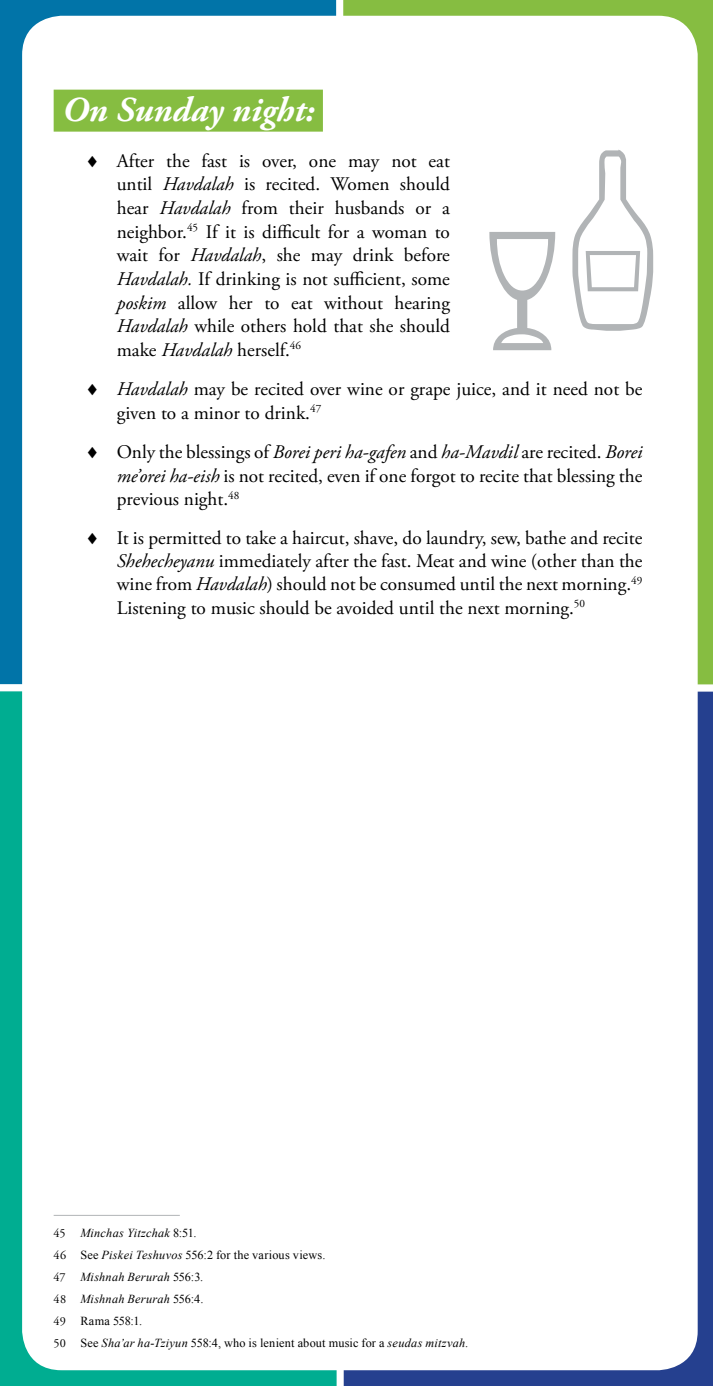
<style>
.page{position:relative;width:715px;height:1386px;background:#fff}
.page>*{position:absolute;margin:0;border:0;box-sizing:border-box;transform-origin:0 0}
.t1{font:italic 700 35px "Adobe Garamond Pro";color:#fff}
.t2{font:19.25px/23.6px "Adobe Garamond Pro";color:#000;text-align:justify}
.t3{font:12.25px/21.9px "Times New Roman";letter-spacing:.01em;color:#000}
.s1{font-style:italic}
.s2{font-family:"Adobe Garamond Pro"}
</style>
<div class="page">
<svg style="left:343px;top:691px;width:370px;height:695px;background:#3d559b"></svg>
<div style="left:7px;top:0;width:329px;height:684px;background:#0174a8"></div>
<div style="left:336px;top:0;width:377px;height:685px;background:#86bd41"></div>
<div style="left:7px;top:684px;width:330px;height:702px;background:#00ad91"></div>
<div style="left:22px;top:16px;width:675px;height:1354px;background:#fff;border-radius:39px"></div>
<div style="left:54px;top:90px;width:268px;height:42px;background:#86bd41"></div>
<hr style="left:54px;top:1215px;width:126px;height:1px;background:#b1b4b6">
<svg style="left:572px;top:150px;width:80px;height:181px"></svg>
<svg style="left:489px;top:232px;width:66px;height:118px"></svg>
<svg style="left:0;top:0;width:7px;height:1386px;background:#01919c"></svg>
<h1 class="t1" style="left:62px;top:90px;width:254px">On Sunday night:</h1>
<p class="t2" style="left:117px;top:150px;width:334px;text-indent:-31px">♦ After the fast is over, one may not eat until <span class="s1">Havdalah</span> is recited. Women should hear <span class="s1">Havdalah</span> from their husbands or a neighbor.<sup>45</sup> If it is difficult for a woman to wait for <span class="s1">Havdalah</span>, she may drink before <span class="s1">Havdalah.</span> If drinking is not sufficient, some <span class="s1">poskim</span> allow her to eat without hearing <span class="s1">Havdalah</span> while others hold that she should make <span class="s1">Havdalah</span> herself.<sup>46</sup></p>
<p class="t2" style="left:117px;top:378px;width:527px;text-indent:-31px">♦ <span class="s1">Havdalah</span> may be recited over wine or grape juice, and it need not be given to a minor to drink.<sup>47</sup></p>
<p class="t2" style="left:117px;top:441px;width:527px;text-indent:-31px">♦ Only the blessings of <span class="s1">Borei peri ha-gafen</span> and <span class="s1">ha-Mavdil</span> are recited. <span class="s1">Borei me’orei ha-eish</span> is not recited, even if one forgot to recite that blessing the previous night.<sup>48</sup></p>
<p class="t2" style="left:117px;top:527px;width:527px;line-height:23.1px;text-indent:-31px">♦ It is permitted to take a haircut, shave, do laundry, sew, bathe and recite <span class="s1">Shehecheyanu</span> immediately after the fast. Meat and wine (other than the wine from <span class="s1">Havdalah</span>) should not be consumed until the next morning.<sup>49<br></sup>Listening to music should be avoided until the next morning.<sup>50</sup></p>
<p class="t3" style="left:54px;top:1222px;width:416px"><span class="s2">45</span> <span class="s1">Minchas Yitzchak</span> 8:51.<br><span class="s2">46</span> See <span class="s1">Piskei Teshuvos</span> 556:2 for the various views.<br><span class="s2">47</span> <span class="s1">Mishnah Berurah</span> 556:3.<br><span class="s2">48</span> <span class="s1">Mishnah Berurah</span> 556:4.<br><span class="s2">49</span> Rama 558:1.<br><span class="s2">50</span> See <span class="s1">Sha’ar ha-Tziyun</span> 558:4, who is lenient about music for a <span class="s1">seudas mitzvah</span>.</p>
</div>
